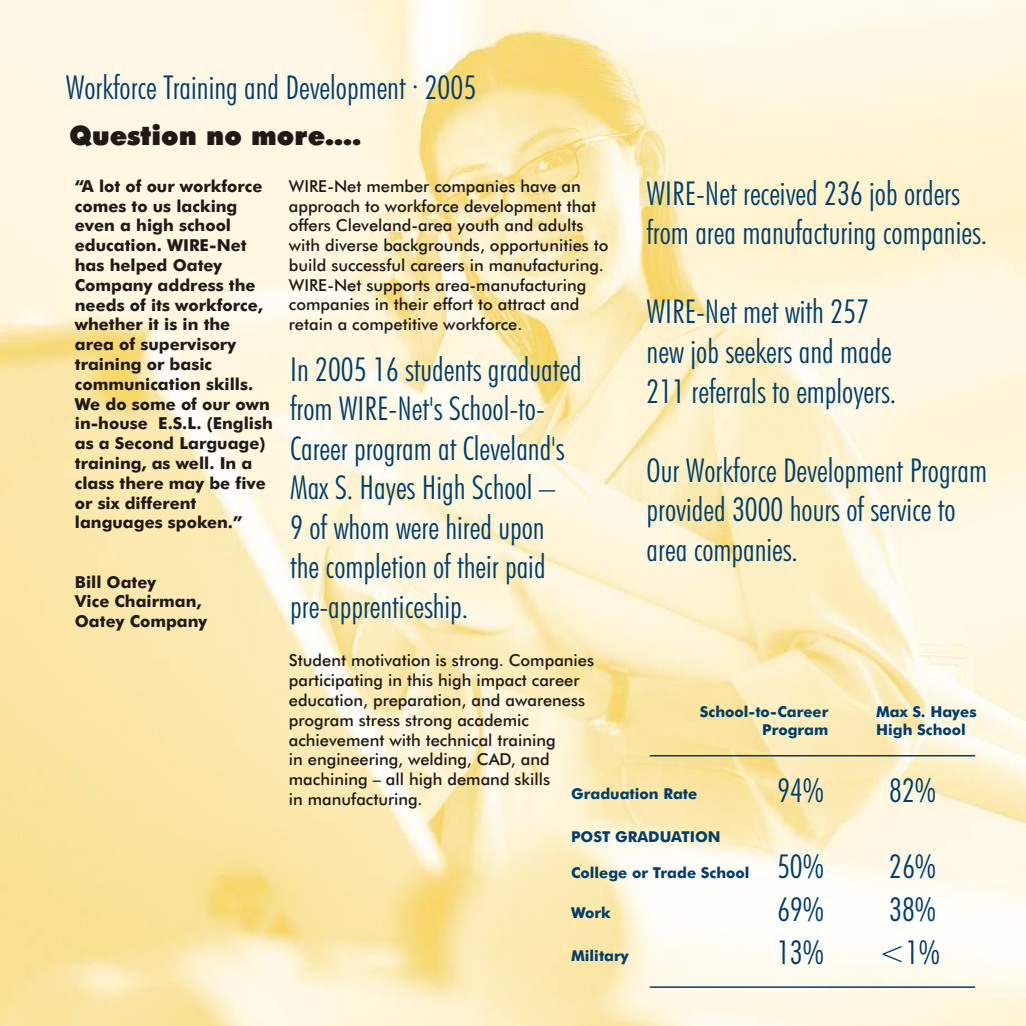
<style>
.page{position:relative;width:1026px;height:1026px;background:#fff}
.page>*{position:absolute;margin:0;border:0;box-sizing:border-box;transform-origin:0 0}
.t1{font:300 condensed 33px/39.6px "Futura BT";color:#003d69}
.t2{font:900 27px "Futura BT";color:#1f1a17}
.t3{font:500 16.5px/19.8px "Futura BT";color:#1f1a17}
.t4{font:500 16.5px/19.8px "Futura BT";color:#1f1a17}
.t5{font:500 15px/18px "Futura BT";color:#003d69;text-align:right}
.s1{font-weight:300;font-stretch:condensed;font-size:33px}
</style>
<div class="page">
<img style="left:0;top:0;width:1026px;height:1026px">
<hr style="left:650px;top:755px;width:325px;height:2px;background:#003d69">
<hr style="left:650px;top:986px;width:325px;height:2px;background:#003d69">
<h1 class="t1" style="left:66px;top:71px;width:412px">Workforce Training and Development 2005</h1>
<h1 class="t1" style="left:412px;top:60px;width:8px">.</h1>
<h2 class="t2" style="left:69px;top:124px;width:294px">Question no more….</h2>
<p class="t4" style="left:75px;top:178px;width:200px">“A lot of our workforce comes to us lacking even a high school education. WIRE-Net has helped Oatey<br>Company address the needs of its workforce, whether it is in the area of supervisory training or basic communication skills.<br>We do some of our own in-house E.S.L. (English as a Second Larguage) training, as well. In a class there may be five or six different languages spoken.”</p>
<p class="t4" style="left:75px;top:574px;width:134px">Bill Oatey<br>Vice Chairman,<br>Oatey Company</p>
<p class="t3" style="left:289px;top:178px;width:321px">WIRE-Net member companies have an approach to workforce development that offers Cleveland-area youth and adults with diverse backgrounds, opportunities to build successful careers in manufacturing.<br>WIRE-Net supports area-manufacturing companies in their effort to attract and retain a competitive workforce.</p>
<h1 class="t1" style="left:290px;top:352px;width:293px">In 2005 16 students graduated from WIRE-Net's School-to-<br>Career program at Cleveland's<br>Max S. Hayes High School –<br>9 of whom were hired upon the completion of their paid pre-apprenticeship.</h1>
<h1 class="t1" style="left:647px;top:176px;width:342px">WIRE-Net received 236 job orders from area manufacturing companies.</h1>
<h1 class="t1" style="left:647px;top:295px;width:251px">WIRE-Net met with 257 new job seekers and made<br>211 referrals to employers.</h1>
<h1 class="t1" style="left:647px;top:453px;width:342px">Our Workforce Development Program provided 3000 hours of service to area companies.</h1>
<p class="t3" style="left:289px;top:652px;width:307px">Student motivation is strong. Companies participating in this high impact career education, preparation, and awareness program stress strong academic achievement with technical training<br>in engineering, welding, CAD, and machining – all high demand skills<br>in manufacturing.</p>
<p class="t5" style="left:700px;top:704px;width:130px">School-to-Career<br>Program</p>
<p class="t5" style="left:876px;top:704px;width:102px;text-align:left">Max S. Hayes<br>High School</p>
<p class="t5" style="left:571px;top:786px;width:128px">Graduation Rate</p>
<h1 class="t1" style="left:777px;top:774px;width:48px">94%</h1>
<h1 class="t1" style="left:889px;top:774px;width:48px">82%</h1>
<p class="t5" style="left:571px;top:829px;width:151px">POST GRADUATION</p>
<p class="t5" style="left:571px;top:865px;width:254px">College or Trade School <span class="s1">50%</span></p>
<h1 class="t1" style="left:889px;top:849px;width:48px">26%</h1>
<p class="t5" style="left:571px;top:905px;width:41px">Work</p>
<h1 class="t1" style="left:777px;top:892px;width:48px">69%</h1>
<h1 class="t1" style="left:889px;top:892px;width:48px">38%</h1>
<p class="t5" style="left:571px;top:948px;width:59px">Military</p>
<h1 class="t1" style="left:777px;top:936px;width:48px">13%</h1>
<h1 class="t1" style="left:878px;top:936px;width:63px">&lt;1%</h1>
</div>
